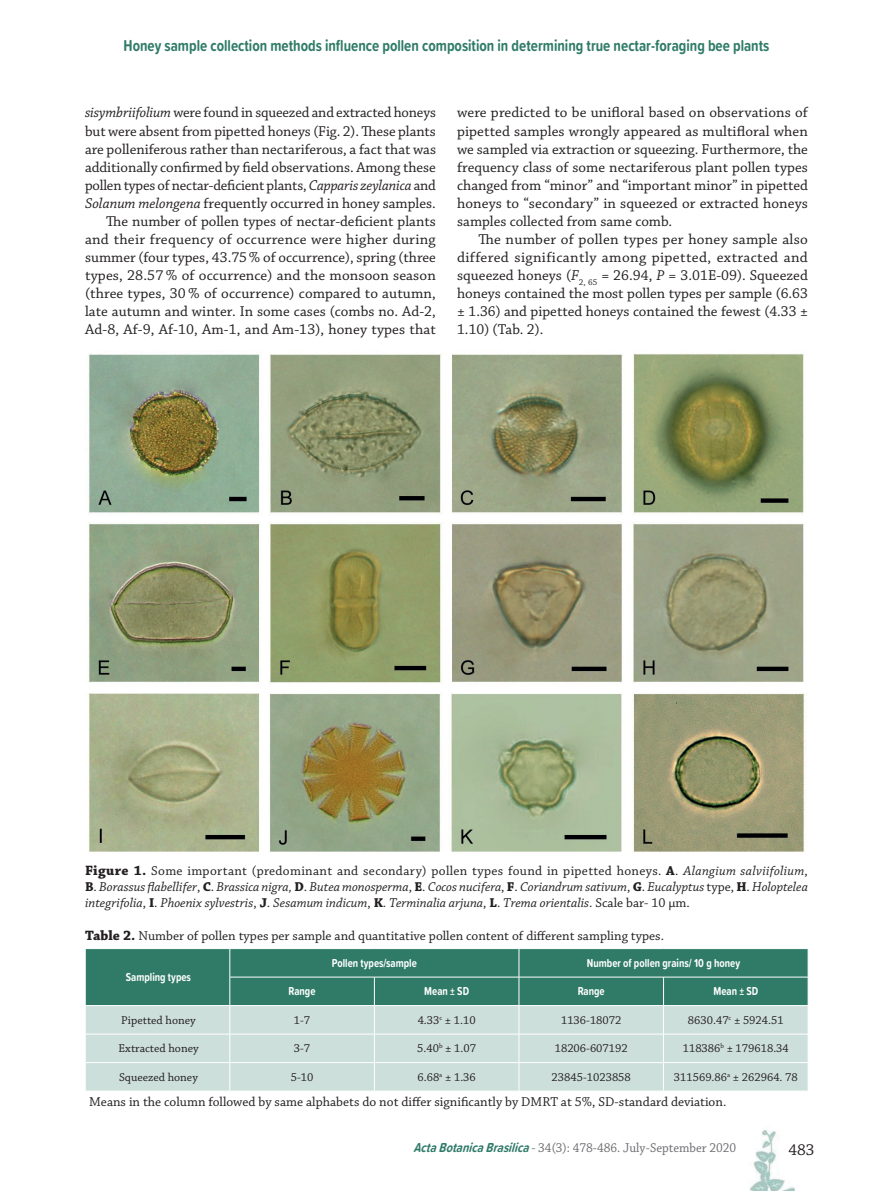
<style>
.page{position:relative;width:893px;height:1191px;background:#fff}
.page>*{position:absolute;margin:0;border:0;box-sizing:border-box;transform-origin:0 0}
.t1{font:700 16.5px "Proxima Soft Cond";color:#2f7b67;scale:.91 1}
.t2{font:16.5px "Chaparral Pro";color:#231f20}
.t3{font:15px/18px "Chaparral Pro";color:#231f20;text-align:justify}
.t4{font:italic 13.5px/16.2px "Chaparral Pro";color:#231f20;text-align:justify}
.t5{font:13.5px "Chaparral Pro";color:#231f20}
.t6{font:13.5px "Chaparral Pro";color:#6c6d70;scale:.95 1}
.t7{font:12px "Chaparral Pro";color:#231f20}
.t8{font:700 12px "Proxima Soft Cond";color:#fff;scale:.9 1}
.s1{font-style:italic}
.s2{font-weight:700;font-style:normal;font-size:14.25px}
.s3{font-style:normal}
.s4{font-weight:700;font-style:normal}
.s5{font-weight:700;font-size:14.25px}
.s6{font-family:"Proxima Soft Cond";font-weight:700;font-style:italic;color:#2f7b67}
</style>
<div class="page">
<img style="left:749px;top:1130px;width:45px;height:61px">
<svg style="left:85px;top:949px;width:724px;height:141px;background:#91b9af"></svg>
<img style="left:88px;top:353px;width:717px;height:499px">
<p class="t1" style="left:124px;top:33px;width:711px">Honey sample collection methods influence pollen composition in determining true nectar-foraging bee plants</p>
<p class="t3" style="left:85px;top:104px;width:352px;text-align:right"><span class="s1">sisymbriifolium</span> were found in squeezed and extracted honeys but were absent from pipetted honeys (Fig. 2). These plants are polleniferous rather than nectariferous, a fact that was additionally confirmed by field observations. Among these pollen types of nectar-deficient plants, <span class="s1">Capparis zeylanica</span> and <span class="s1">Solanum melongena</span> frequently occurred in honey samples.<br>The number of pollen types of nectar-deficient plants and their frequency of occurrence were higher during summer (four types, 43.75% of occurrence), spring (three types, 28.57 % of occurrence) and the monsoon season (three types, 30 % of occurrence) compared to autumn, late autumn and winter. In some cases (combs no. Ad-2, Ad-8, Af-9, Af-10, Am-1, and Am-13), honey types that</p>
<p class="t3" style="left:457px;top:104px;width:352px">were predicted to be unifloral based on observations of pipetted samples wrongly appeared as multifloral when we sampled via extraction or squeezing. Furthermore, the frequency class of some nectariferous plant pollen types changed from “minor” and “important minor” in pipetted honeys to “secondary” in squeezed or extracted honeys samples collected from same comb.</p>
<p class="t3" style="left:457px;top:231px;width:352px;text-indent:21px">The number of pollen types per honey sample also differed significantly among pipetted, extracted and squeezed honeys (<span class="s1">F</span><sub>2,</sub> <sub>65</sub> = 26.94, <span class="s1">P</span> = 3.01E-09). Squeezed honeys contained the most pollen types per sample (6.63 ± 1.36) and pipetted honeys contained the fewest (4.33 ± 1.10) (Tab. 2).</p>
<p class="t4" style="left:85px;top:862px;width:724px"><span class="s2">Figure 1.</span> <span class="s3">Some important (predominant and secondary) pollen types found in pipetted honeys.</span> <span class="s4">A</span><span class="s3">.</span> Alangium salviifolium<span class="s3">, </span><span class="s4">B</span><span class="s3">.</span> Borassus flabellifer<span class="s3">,</span> <span class="s4">C</span><span class="s3">.</span> Brassica nigra, <span class="s4">D</span><span class="s3">.</span> Butea monosperma<span class="s3">,</span> <span class="s4">E</span><span class="s3">.</span> Cocos nucifera<span class="s3">,</span> <span class="s4">F</span><span class="s3">.</span> Coriandrum sativum<span class="s3">,</span> <span class="s4">G</span><span class="s3">.</span> Eucalyptus <span class="s3">type,</span> <span class="s4">H</span><span class="s3">.</span> Holoptelea integrifolia<span class="s3">,</span> <span class="s4">I</span><span class="s3">.</span> Phoenix sylvestris<span class="s3">,</span> <span class="s4">J</span><span class="s3">.</span> Sesamum indicum<span class="s3">,</span> <span class="s4">K</span><span class="s3">.</span> Terminalia arjuna<span class="s3">,</span> <span class="s4">L</span><span class="s3">.</span> Trema orientalis<span class="s3">. Scale bar- 10 µm.</span></p>
<p class="t5" style="left:85px;top:928px;width:580px"><span class="s5">Table 2.</span> Number of pollen types per sample and quantitative pollen content of different sampling types.</p>
<p class="t8" style="left:126px;top:968px;width:74px">Sampling types</p>
<p class="t8" style="left:332px;top:954px;width:96px">Pollen types/sample</p>
<p class="t8" style="left:587px;top:954px;width:172px">Number of pollen grains/ 10 g honey</p>
<p class="t8" style="left:289px;top:982px;width:31px">Range</p>
<p class="t8" style="left:424px;top:982px;width:51px">Mean ± SD</p>
<p class="t8" style="left:578px;top:982px;width:31px">Range</p>
<p class="t8" style="left:713px;top:982px;width:51px">Mean ± SD</p>
<p class="t7" style="left:121px;top:1013px;width:76px">Pipetted honey</p>
<p class="t7" style="left:294px;top:1013px;width:18px">1-7</p>
<p class="t7" style="left:418px;top:1013px;width:60px">4.33<sup>c</sup> ± 1.10</p>
<p class="t7" style="left:561px;top:1013px;width:62px">1136-18072</p>
<p class="t7" style="left:688px;top:1013px;width:97px">8630.47<sup>c</sup> ± 5924.51</p>
<p class="t7" style="left:118px;top:1041px;width:82px">Extracted honey</p>
<p class="t7" style="left:294px;top:1041px;width:18px">3-7</p>
<p class="t7" style="left:417px;top:1041px;width:60px">5.40<sup>b</sup> ± 1.07</p>
<p class="t7" style="left:555px;top:1041px;width:74px">18206-607192</p>
<p class="t7" style="left:683px;top:1041px;width:108px">118386<sup>b</sup> ± 179618.34</p>
<p class="t7" style="left:119px;top:1070px;width:80px">Squeezed honey</p>
<p class="t7" style="left:291px;top:1070px;width:24px">5-10</p>
<p class="t7" style="left:417px;top:1070px;width:60px">6.68<sup>a</sup> ± 1.36</p>
<p class="t7" style="left:552px;top:1070px;width:81px">23845-1023858</p>
<p class="t7" style="left:674px;top:1070px;width:125px">311569.86<sup>a</sup> ± 262964. 78</p>
<p class="t5" style="left:89px;top:1094px;width:638px">Means in the column followed by same alphabets do not differ significantly by DMRT at 5%, SD-standard deviation.</p>
<p class="t6" style="left:414px;top:1140px;width:341px"><span class="s6">ActaBotanicaBrasilica</span>- 34(3): 478-486. July-September 2020</p>
<p class="t2" style="left:788px;top:1141px;width:27px">483</p>
</div>
